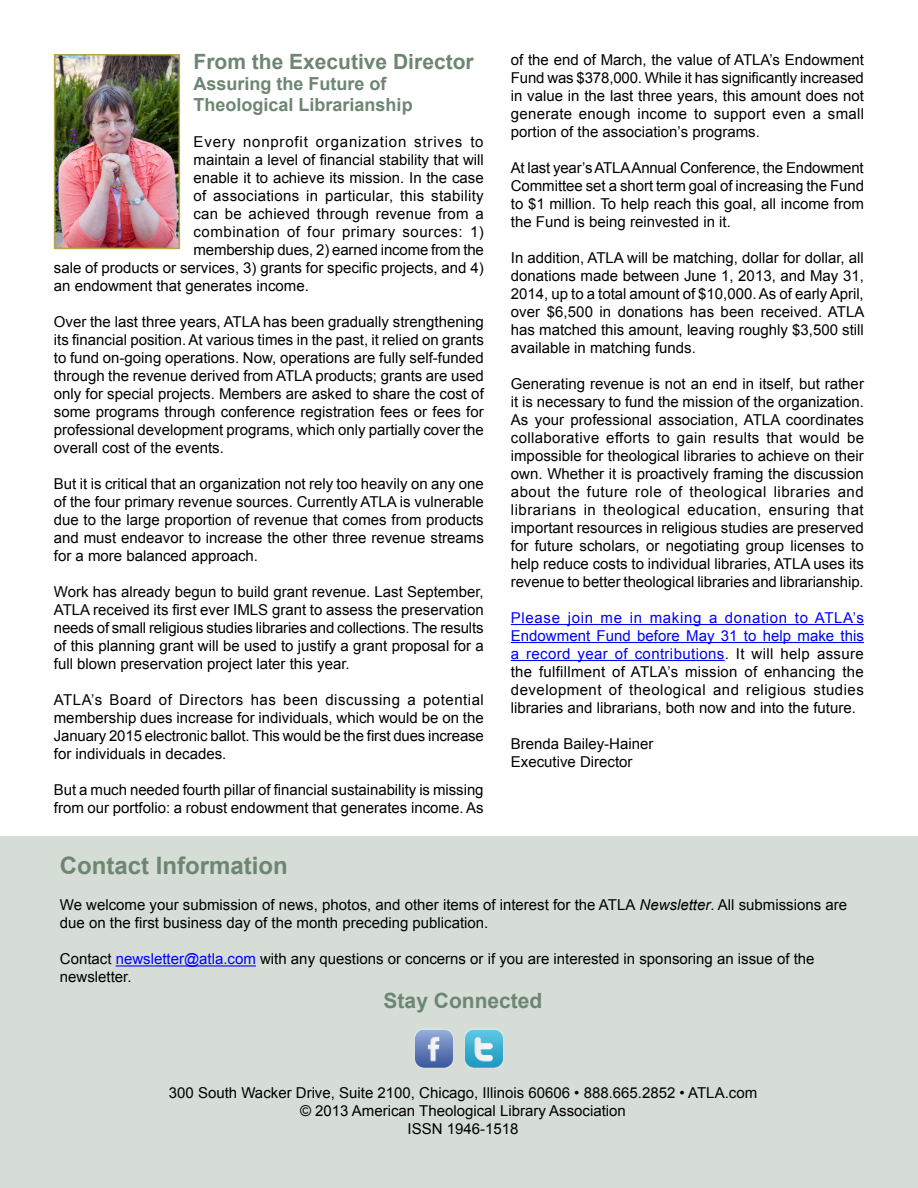
<style>
.page{position:relative;width:918px;height:1188px;background:#fff}
.page>*{position:absolute;margin:0;border:0;box-sizing:border-box;transform-origin:0 0}
.t1{font:700 24px "Arial";color:#6d8671}
.t2{font:700 21px "Arial";color:#6d8671}
.t3{font:700 18px/21px "Arial";color:#6d8671}
.t4{font:15px/18px "Arial";color:#000;text-align:justify}
.t5{font:15px "Arial";letter-spacing:.02em;color:#000}
.t6{font:15px "Arial";letter-spacing:.055em;color:#000}
.t7{font:15px "Arial";letter-spacing:.035em;color:#000}
.s1{color:#00f}
.s2{font-style:italic}
</style>
<div class="page">
<img style="left:57px;top:57px;width:120px;height:189px">
<div style="left:54px;top:54px;width:126px;height:195px;border:2px solid #b1a745"></div>
<div style="left:0;top:836px;width:918px;height:352px;background:#d6ddd7"></div>
<hr style="left:116px;top:965px;width:140px;height:2px;background:#00f">
<img style="left:415px;top:1029px;width:38px;height:39px">
<img style="left:465px;top:1029px;width:38px;height:39px">
<hr style="left:511px;top:624px;width:353px;height:1px;background:#00f">
<hr style="left:511px;top:642px;width:353px;height:1px;background:#00f">
<hr style="left:511px;top:660px;width:214px;height:1px;background:#00f">
<h2 class="t2" style="left:194px;top:47px;width:282px">From the Executive Director</h2>
<p class="t3" style="left:194px;top:74px;width:221px">Assuring the Future of<br>Theological Librarianship</p>
<p class="t6" style="left:194px;top:132px;width:292px">Every nonprofit organization strives to</p>
<p class="t4" style="left:194px;top:151px;width:292px">maintain a level of financial stability that will</p>
<p class="t4" style="left:194px;top:169px;width:292px">enable it to achieve its mission. In the case</p>
<p class="t5" style="left:194px;top:186px;width:292px">of associations in particular, this stability</p>
<p class="t4" style="left:194px;top:205px;width:292px">can be achieved through revenue from a</p>
<p class="t7" style="left:194px;top:222px;width:292px">combination of four primary sources: 1)</p>
<p class="t4" style="left:194px;top:241px;width:292px">membership dues, 2) earned income from the</p>
<p class="t4" style="left:54px;top:259px;width:432px">sale of products or services, 3) grants for specific projects, and 4)</p>
<p class="t4" style="left:54px;top:277px;width:257px">an endowment that generates income.</p>
<p class="t4" style="left:54px;top:313px;width:432px">Over the last three years, ATLA has been gradually strengthening its financial position. At various times in the past, it relied on grants to fund on-going operations. Now, operations are fully self-funded through the revenue derived from ATLA products; grants are used only for special projects. Members are asked to share the cost of some programs through conference registration fees or fees for professional development programs, which only partially cover the overall cost of the events.</p>
<p class="t4" style="left:54px;top:475px;width:432px">But it is critical that an organization not rely too heavily on any one of the four primary revenue sources. Currently ATLA is vulnerable due to the large proportion of revenue that comes from products and must endeavor to increase the other three revenue streams for a more balanced approach.</p>
<p class="t4" style="left:54px;top:583px;width:432px">Work has already begun to build grant revenue. Last September, ATLA received its first ever IMLS grant to assess the preservation needs of small religious studies libraries and collections. The results of this planning grant will be used to justify a grant proposal for a full blown preservation project later this year.</p>
<p class="t4" style="left:54px;top:691px;width:432px">ATLA’s Board of Directors has been discussing a potential membership dues increase for individuals, which would be on the January 2015 electronic ballot. This would be the first dues increase for individuals in decades.</p>
<p class="t4" style="left:54px;top:781px;width:431px">But a much needed fourth pillar of financial sustainability is missing from our portfolio: a robust endowment that generates income. As</p>
<h1 class="t1" style="left:60px;top:849px;width:230px">Contact Information</h1>
<p class="t4" style="left:511px;top:51px;width:355px">of the end of March, the value of ATLA’s Endowment Fund was $378,000. While it has significantly increased in value in the last three years, this amount does not generate enough income to support even a small portion of the association’s programs.</p>
<p class="t4" style="left:511px;top:159px;width:355px">At last year’s ATLA Annual Conference, the Endowment Committee set a short term goal of increasing the Fund to $1 million. To help reach this goal, all income from the Fund is being reinvested in it.</p>
<p class="t4" style="left:511px;top:249px;width:355px">In addition, ATLA will be matching, dollar for dollar, all donations made between June 1, 2013, and May 31, 2014, up to a total amount of $10,000. As of early April, over $6,500 in donations has been received. ATLA has matched this amount, leaving roughly $3,500 still available in matching funds.</p>
<p class="t4" style="left:511px;top:375px;width:355px">Generating revenue is not an end in itself, but rather it is necessary to fund the mission of the organization.<br>As your professional association, ATLA coordinates collaborative efforts to gain results that would be impossible for theological libraries to achieve on their own. Whether it is proactively framing the discussion about the future role of theological libraries and librarians in theological education, ensuring that important resources in religious studies are preserved for future scholars, or negotiating group licenses to help reduce costs to individual libraries, ATLA uses its revenue to better theological libraries and librarianship.</p>
<p class="t4" style="left:511px;top:609px;width:355px"><span class="s1">Please join me in making a donation to ATLA’s Endowment Fund before May 31 to help make this a record year of contributions</span>. It will help assure the fulfillment of ATLA’s mission of enhancing the development of theological and religious studies libraries and librarians, both now and into the future.</p>
<p class="t4" style="left:511px;top:735px;width:144px">Brenda Bailey-Hainer<br>Executive Director</p>
<p class="t4" style="left:60px;top:896px;width:789px">We welcome your submission of news, photos, and other items of interest for the ATLA <span class="s2">Newsletter</span>. All submissions are due on the first business day of the month preceding publication.</p>
<p class="t4" style="left:60px;top:950px;width:756px">Contact <span class="s1">newsletter@atla.com</span> with any questions or concerns or if you are interested in sponsoring an issue of the newsletter.</p>
<h2 class="t2" style="left:384px;top:986px;width:160px">Stay Connected</h2>
<p class="t4" style="left:169px;top:1083px;width:590px;text-align:center">300 South Wacker Drive, Suite 2100, Chicago, Illinois 60606 • 888.665.2852 • ATLA.com © 2013 American Theological Library Association<br>ISSN 1946-1518</p>
</div>
